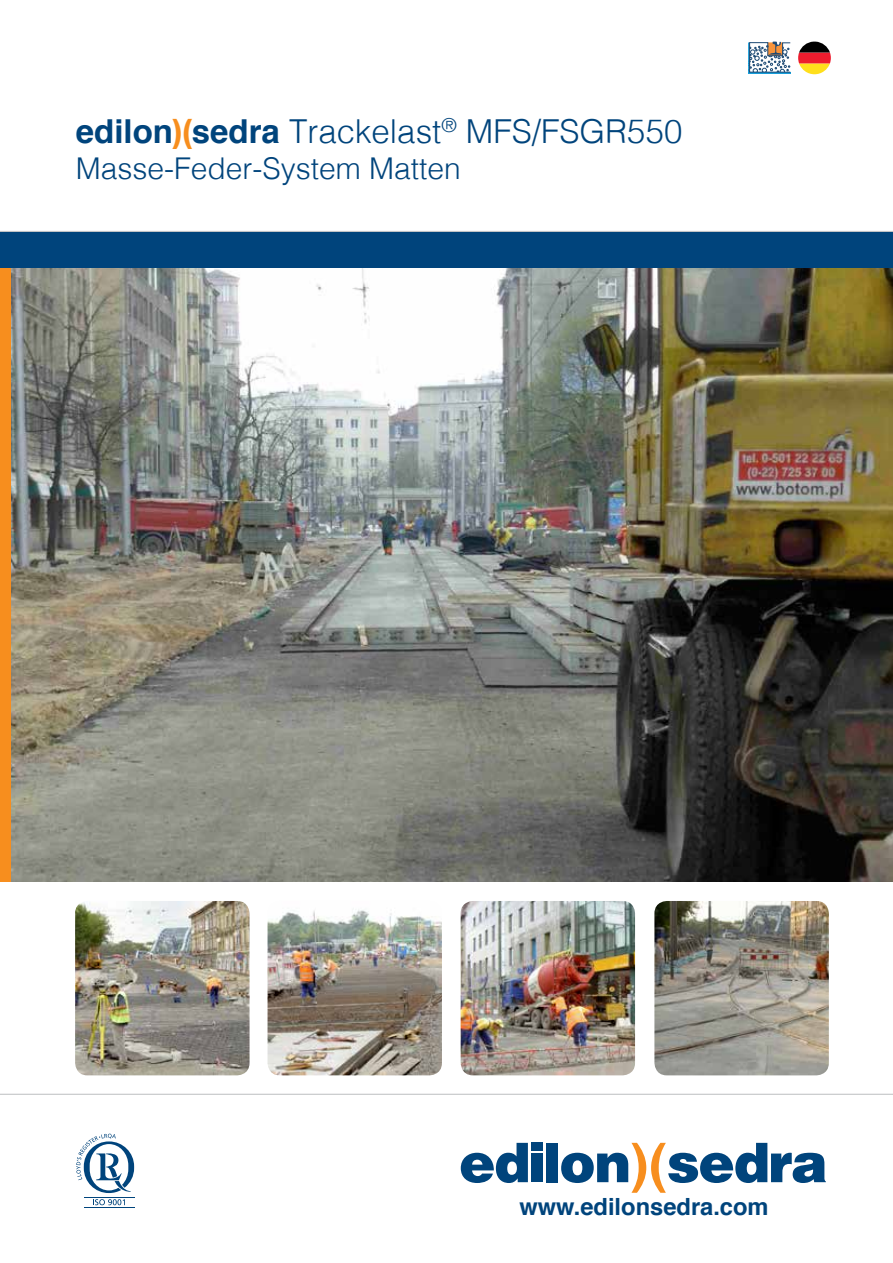
<style>
.page{position:relative;width:893px;height:1263px;background:#fff}
.page>*{position:absolute;margin:0;border:0;box-sizing:border-box;transform-origin:0 0}
.t1{font:300 33px "Helvetica";color:#00447c}
.t2{font:300 30px "Helvetica";color:#00447c}
.t3{font:700 23.7px "Helvetica";color:#00447c}
.s1{font-weight:700}
.s2{font-family:"Helvetica Neue";font-weight:700;color:#f78e1e}
</style>
<div class="page">
<svg style="left:461px;top:1143px;width:67px;height:40px"></svg>
<div style="left:531px;top:1143px;width:12px;height:8px;background:#00447c"></div>
<div style="left:531px;top:1153px;width:12px;height:29px;background:#00447c"></div>
<div style="left:546px;top:1143px;width:12px;height:39px;background:#00447c"></div>
<svg style="left:561px;top:1143px;width:265px;height:50px"></svg>
<img style="left:0;top:267px;width:893px;height:615px">
<div style="left:0;top:232px;width:893px;height:35px;background:#00447c"></div>
<hr style="left:0;top:231px;width:893px;height:1px;background:#bcbec0">
<hr style="left:0;top:1094px;width:893px;height:1px;background:#bcbec0">
<div style="left:0;top:268px;width:11px;height:614px;background:#f78e1e"></div>
<img style="left:268px;top:910px;width:174px;height:165px">
<img style="left:75px;top:901px;width:175px;height:174px">
<img style="left:461px;top:901px;width:174px;height:174px">
<img style="left:654px;top:901px;width:175px;height:174px">
<svg style="left:748px;top:42px;width:43px;height:32px"></svg>
<svg style="left:798px;top:42px;width:33px;height:32px"></svg>
<svg style="left:76px;top:1134px;width:58px;height:59px"></svg>
<hr style="left:84px;top:1197px;width:50px;height:1px;background:#00447c">
<svg style="left:93px;top:1199px;width:32px;height:6px"></svg>
<hr style="left:84px;top:1207px;width:50px;height:1px;background:#00447c">
<p class="t1" style="left:76px;top:103px;width:608px"><span class="s1">edilon</span><span class="s2">)(</span><span class="s1">sedra</span> Trackelast<sup>®</sup> MFS/FSGR550</p>
<p class="t2" style="left:76px;top:142px;width:387px">Masse-Feder-System Matten</p>
<p class="t3" style="left:519px;top:1187px;width:251px">www.edilonsedra.com</p>
</div>
